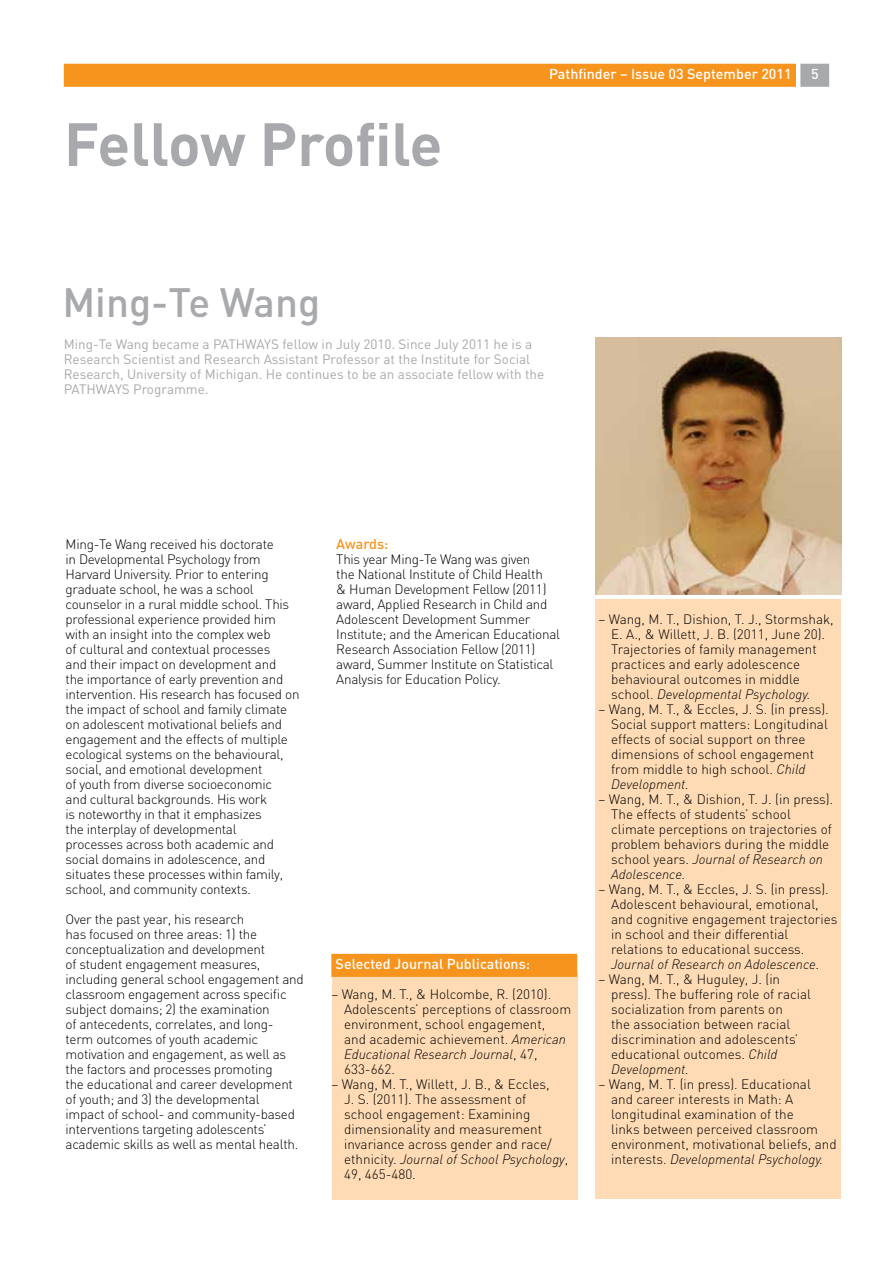
<style>
.page{position:relative;width:893px;height:1263px;background:#fff}
.page>*{position:absolute;margin:0;border:0;box-sizing:border-box;transform-origin:0 0}
.t1{font:700 60px "DIN";letter-spacing:-.01em;color:#a7a9ac}
.t2{font:500 40.5px "DIN";color:#a7a9ac}
.t3{font:500 14.25px "DIN";color:#fff}
.t4{font:500 14.25px "DIN";color:#f7941e}
.t5{font:300 13.5px/15px "DIN";letter-spacing:-.02em;color:#000}
.t6{font:300 13.5px/15px "DIN";color:#000}
.t7{font:italic 300 13.5px/15px "DINOT";color:#000}
.t8{font:13.5px/15px "DIN";color:#a7a9ac}
.s1{font-family:"DINOT";font-style:italic}
.s2{font-family:"DIN";font-style:normal}
</style>
<div class="page">
<div style="left:64px;top:64px;width:732px;height:23px;background:#f7941e"></div>
<div style="left:800px;top:64px;width:29px;height:23px;background:#a7a9ac"></div>
<div style="left:332px;top:972px;width:246px;height:227px;background:#fedbb4"></div>
<div style="left:595px;top:600px;width:246px;height:599px;background:#fedbb4"></div>
<div style="left:331px;top:954px;width:246px;height:23px;background:#f7941e"></div>
<img style="left:596px;top:338px;width:246px;height:256px">
<h1 class="t1" style="left:64px;top:105px;width:380px">Fellow Profile</h1>
<h2 class="t2" style="left:62px;top:276px;width:259px">Ming-Te Wang</h2>
<p class="t3" style="left:549px;top:65px;width:244px">Pathfinder – Issue 03 September 2011</p>
<p class="t3" style="left:811px;top:65px;width:9px">5</p>
<p class="t8" style="left:64px;top:336px;width:482px">Ming-Te Wang became a PATHWAYS fellow in July 2010. Since July 2011 he is a Research Scientist and Research Assistant Professor at the Institute for Social Research, University of Michigan. He continues to be an associate fellow with the PATHWAYS Programme.</p>
<p class="t5" style="left:66px;top:537px;width:235px">Ming-Te Wang received his doctorate<br>in Developmental Psychology from Harvard University. Prior to entering graduate school, he was a school counselor in a rural middle school. This professional experience provided him with an insight into the complex web<br>of cultural and contextual processes<br>and their impact on development and<br>the importance of early prevention and intervention. His research has focused on the impact of school and family climate on adolescent motivational beliefs and engagement and the effects of multiple ecological systems on the behavioural, social, and emotional development<br>of youth from diverse socioeconomic<br>and cultural backgrounds. His work<br>is noteworthy in that it emphasizes<br>the interplay of developmental<br>processes across both academic and social domains in adolescence, and situates these processes within family, school, and community contexts.</p>
<p class="t5" style="left:66px;top:911px;width:240px">Over the past year, his research<br>has focused on three areas: 1) the conceptualization and development<br>of student engagement measures, including general school engagement and classroom engagement across specific subject domains; 2) the examination<br>of antecedents, correlates, and long&shy;term outcomes of youth academic motivation and engagement, as well as the factors and processes promoting<br>the educational and career development of youth; and 3) the developmental<br>impact of school- and community-based interventions targeting adolescents’ academic skills as well as mental health.</p>
<p class="t4" style="left:336px;top:535px;width:54px">Awards:</p>
<p class="t5" style="left:336px;top:552px;width:225px">This year Ming-Te Wang was given<br>the National Institute of Child Health<br>&amp; Human Development Fellow (2011) award, Applied Research in Child and Adolescent Development Summer Institute; and the American Educational Research Association Fellow (2011) award, Summer Institute on Statistical Analysis for Education Policy.</p>
<p class="t3" style="left:336px;top:955px;width:196px">Selected Journal Publications:</p>
<p class="t6" style="left:344px;top:987px;width:229px;text-indent:-13px">– Wang, M. T., &amp; Holcombe, R. (2010).<br>Adolescents’ perceptions of classroom environment, school engagement,<br>and academic achievement. <span class="s1">American</span></p>
<p class="t7" style="left:344px;top:1047px;width:195px">Educational Research Journal<span class="s2">, 47,</span></p>
<p class="t5" style="left:344px;top:1062px;width:52px">633-662.</p>
<p class="t6" style="left:344px;top:1077px;width:209px;text-indent:-13px">– Wang, M. T., Willett, J. B., &amp; Eccles, J. S. (2011). The assessment of school engagement: Examining dimensionality and measurement invariance across gender and race/</p>
<p class="t7" style="left:344px;top:1152px;width:226px"><span class="s2">ethnicity.</span> Journal of School Psychology<span class="s2">,</span></p>
<p class="t5" style="left:344px;top:1166px;width:73px">49, 465-480.</p>
<p class="t6" style="left:611px;top:611px;width:224px;text-indent:-13px">– Wang, M. T., Dishion, T. J., Stormshak, E. A., &amp; Willett, J. B. (2011, June 20).<br>Trajectories of family management practices and early adolescence behavioural outcomes in middle</p>
<p class="t7" style="left:611px;top:687px;width:201px"><span class="s2">school.</span> Developmental Psychology.</p>
<p class="t6" style="left:611px;top:701px;width:219px;text-indent:-13px">– Wang, M. T., &amp; Eccles, J. S. (in press).<br>Social support matters: Longitudinal effects of social support on three dimensions of school engagement from middle to high school. <span class="s1">Child</span></p>
<p class="t7" style="left:611px;top:777px;width:79px">Development.</p>
<p class="t6" style="left:611px;top:791px;width:224px;text-indent:-13px">– Wang, M. T., &amp; Dishion, T. J. (in press).<br>The effects of students’ school climate perceptions on trajectories of problem behaviors during the middle</p>
<p class="t7" style="left:611px;top:851px;width:213px"><span class="s2">school years.</span> Journal of Research on<br>Adolescence.</p>
<p class="t6" style="left:611px;top:881px;width:228px;text-indent:-13px">– Wang, M. T., &amp; Eccles, J. S. (in press).<br>Adolescent behavioural, emotional, and cognitive engagement trajectories in school and their differential relations to educational success.</p>
<p class="t7" style="left:611px;top:956px;width:210px">Journal of Research on Adolescence.</p>
<p class="t6" style="left:611px;top:971px;width:201px;text-indent:-13px">– Wang, M. T., &amp; Huguley, J. (in press). The buffering role of racial socialization from parents on<br>the association between racial discrimination and adolescents’ educational outcomes. <span class="s1">Child</span></p>
<p class="t7" style="left:611px;top:1061px;width:79px">Development.</p>
<p class="t6" style="left:611px;top:1076px;width:227px;text-indent:-13px">– Wang, M. T. (in press). Educational<br>and career interests in Math: A longitudinal examination of the<br>links between perceived classroom environment, motivational beliefs, and</p>
<p class="t7" style="left:611px;top:1151px;width:214px"><span class="s2">interests.</span> Developmental Psychology.</p>
</div>
